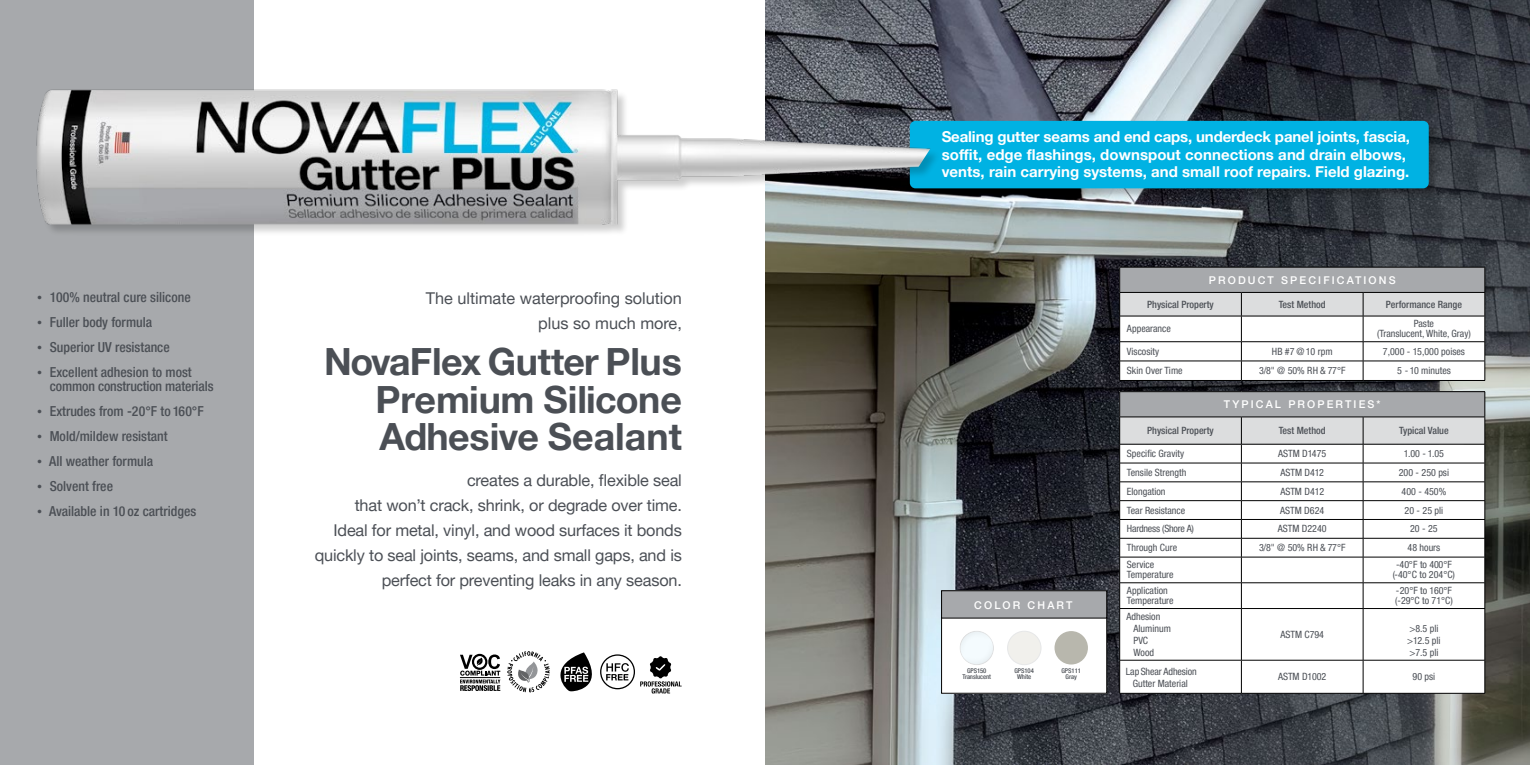
<style>
.page{position:relative;width:1530px;height:765px;background:#fff}
.page>*{position:absolute;margin:0;border:0;box-sizing:border-box;transform-origin:0 0}
.t1{font:700 37.5px/37.5px "Helvetica Neue LT Pro";letter-spacing:-.02em;color:#4b4f55;text-align:justify}
.t2{font:16.25px/25px "Helvetica Neue LT Pro";letter-spacing:-.01em;color:#4b4f55;text-align:right}
.t3{font:700 15px/17.5px "Helvetica Neue LT Pro";color:#fff}
.t4{font:500 condensed 13.75px/13.8px "Helvetica Neue LT Pro";color:#4b4f55}
.t5{font:500 10.75px "Helvetica Neue LT Pro";letter-spacing:.2em;color:#fff}
.t6{font:condensed 10px/12px "Helvetica Neue LT Pro";color:#4b4f55}
.t7{font:500 condensed 10px "Helvetica Neue LT Pro";color:#4b4f55}
.t8{font:condensed 10px "Helvetica Neue LT Pro";letter-spacing:-.02em;color:#4b4f55}
.t9{font:500 condensed 6.5px/6.2px "Helvetica Neue LT Pro";letter-spacing:-.01em;color:#4b4f55;text-align:center}
.s1{font-size:10px}
</style>
<div class="page">
<img style="left:765px;top:0;width:765px;height:765px">
<div style="left:0;top:0;width:254px;height:765px;background:#a7a9ac"></div>
<svg style="left:1119px;top:267px;width:367px;height:113px"></svg>
<hr style="left:1119px;top:380px;width:122px;height:1px;background:#000">
<hr style="left:1241px;top:380px;width:122px;height:1px;background:#000">
<hr style="left:1363px;top:380px;width:122px;height:1px;background:#000">
<svg style="left:1120px;top:609px;width:365px;height:84px"></svg>
<hr style="left:1119px;top:391px;width:122px;height:1px;background:#000">
<hr style="left:1241px;top:391px;width:122px;height:1px;background:#000">
<hr style="left:1363px;top:391px;width:122px;height:1px;background:#000">
<svg style="left:1119px;top:392px;width:367px;height:216px"></svg>
<hr style="left:1119px;top:608px;width:122px;height:1px;background:#000">
<hr style="left:1119px;top:609px;width:1px;height:51px;background:#000">
<hr style="left:1241px;top:608px;width:122px;height:1px;background:#000">
<hr style="left:1241px;top:609px;width:1px;height:51px;background:#000">
<hr style="left:1363px;top:608px;width:122px;height:1px;background:#000">
<hr style="left:1363px;top:609px;width:1px;height:51px;background:#000">
<hr style="left:1485px;top:609px;width:1px;height:51px;background:#000">
<hr style="left:1119px;top:660px;width:122px;height:1px;background:#000">
<hr style="left:1119px;top:660px;width:1px;height:33px;background:#000">
<hr style="left:1241px;top:660px;width:122px;height:1px;background:#000">
<hr style="left:1241px;top:660px;width:1px;height:33px;background:#000">
<hr style="left:1363px;top:660px;width:122px;height:1px;background:#000">
<hr style="left:1363px;top:660px;width:1px;height:33px;background:#000">
<hr style="left:1485px;top:660px;width:1px;height:33px;background:#000">
<hr style="left:1119px;top:693px;width:122px;height:1px;background:#000">
<hr style="left:1241px;top:693px;width:122px;height:1px;background:#000">
<hr style="left:1363px;top:693px;width:122px;height:1px;background:#000">
<svg style="left:560px;top:652px;width:32px;height:39px"></svg>
<svg style="left:606px;top:663px;width:23px;height:17px"></svg>
<div style="left:600px;top:654px;width:35px;height:35px;border:1px solid #000;border-radius:50%"></div>
<div style="left:472px;top:654px;width:15px;height:16px;border:2px solid #000;border-radius:50%"></div>
<svg style="left:460px;top:655px;width:40px;height:36px"></svg>
<svg style="left:507px;top:651px;width:43px;height:41px"></svg>
<svg style="left:640px;top:656px;width:42px;height:38px"></svg>
<div style="left:942px;top:591px;width:165px;height:102px;background:#fff"></div>
<div style="left:941px;top:590px;width:166px;height:104px;border:1px solid #000"></div>
<div style="left:942px;top:591px;width:165px;height:27px;background:#a7a9ac"></div>
<div style="left:941px;top:590px;width:166px;height:28px;border:1px solid #000"></div>
<div style="left:959px;top:631px;width:35px;height:35px;background:#000;opacity:.07"></div>
<div style="left:1055px;top:631px;width:33px;height:34px;background:#b8b7ad;border-radius:50%"></div>
<div style="left:1008px;top:631px;width:33px;height:34px;background:#f1f0ec;border-radius:50%"></div>
<div style="left:1007px;top:631px;width:34px;height:34px;border:1px solid #e6e7e8;border-radius:50%"></div>
<div style="left:909px;top:120px;width:532px;height:81px;background:#000;opacity:.27"></div>
<div style="left:910px;top:121px;width:519px;height:67px;background:#00b2e3;border-radius:6px"></div>
<div style="left:37px;top:90px;width:904px;height:146px;background:#000;opacity:.2"></div>
<img style="left:36px;top:89px;width:896px;height:139px">
<h3 class="t4" style="left:37px;top:290px;width:155px"><span class="s1">•</span> 100% neutral cure silicone</h3>
<h3 class="t4" style="left:37px;top:315px;width:117px"><span class="s1">•</span> Fuller body formula</h3>
<h3 class="t4" style="left:37px;top:340px;width:134px"><span class="s1">•</span> Superior UV resistance</h3>
<h3 class="t4" style="left:50px;top:365px;width:165px;text-indent:-13px"><span class="s1">•</span> Excellent adhesion to most common construction materials</h3>
<h3 class="t4" style="left:37px;top:404px;width:168px"><span class="s1">•</span> Extrudes from -20°F to 160°F</h3>
<h3 class="t4" style="left:37px;top:429px;width:132px"><span class="s1">•</span> Mold/mildew resistant</h3>
<h3 class="t4" style="left:37px;top:454px;width:117px"><span class="s1">•</span> All weather formula</h3>
<h3 class="t4" style="left:37px;top:479px;width:77px"><span class="s1">•</span> Solvent free</h3>
<h3 class="t4" style="left:37px;top:504px;width:160px"><span class="s1">•</span> Available in 10 oz cartridges</h3>
<h2 class="t2" style="left:426px;top:285px;width:258px">The ultimate waterproofing solution plus so much more,</h2>
<h1 class="t1" style="left:376px;top:342px;width:308px;text-indent:-51px">NovaFlex Gutter Plus Premium Silicone Adhesive Sealant</h1>
<h2 class="t2" style="left:315px;top:467px;width:369px">creates a durable, flexible seal<br>that won’t crack, shrink, or degrade over time.<br>Ideal for metal, vinyl, and wood surfaces it bonds quickly to seal joints, seams, and small gaps, and is perfect for preventing leaks in any season.</h2>
<h3 class="t3" style="left:942px;top:128px;width:470px">Sealing gutter seams and end caps, underdeck panel joints, fascia, soffit, edge flashings, downspout connections and drain elbows, vents, rain carrying systems, and small roof repairs. Field glazing.</h3>
<p class="t5" style="left:974px;top:599px;width:100px">COLOR CHART</p>
<p class="t9" style="left:963px;top:668px;width:30px">GPS150<br>Translucent</p>
<p class="t9" style="left:1061px;top:667px;width:21px">GPS111<br>Gray</p>
<p class="t9" style="left:1014px;top:667px;width:21px">GPS104<br>White</p>
<p class="t5" style="left:1209px;top:273px;width:188px">PRODUCT SPECIFICATIONS</p>
<p class="t7" style="left:1147px;top:298px;width:68px">Physical Property</p>
<p class="t7" style="left:1279px;top:298px;width:48px">Test Method</p>
<p class="t7" style="left:1386px;top:298px;width:77px">Performance Range</p>
<p class="t6" style="left:1127px;top:323px;width:45px">Appearance</p>
<p class="t6" style="left:1377px;top:319px;width:95px;line-height:10px;text-align:center">Paste<br>(Translucent, White, Gray)</p>
<p class="t6" style="left:1127px;top:345px;width:34px">Viscosity</p>
<p class="t6" style="left:1272px;top:345px;width:62px">HB #7 @ 10 rpm</p>
<p class="t6" style="left:1383px;top:345px;width:84px">7,000 - 15,000 poises</p>
<p class="t6" style="left:1127px;top:365px;width:57px">Skin Over Time</p>
<p class="t6" style="left:1259px;top:365px;width:88px">3/8" @ 50% RH &amp; 77°F</p>
<p class="t6" style="left:1397px;top:365px;width:55px">5 - 10 minutes</p>
<p class="t5" style="left:1224px;top:398px;width:158px">TYPICAL PROPERTIES*</p>
<p class="t7" style="left:1147px;top:425px;width:68px">Physical Property</p>
<p class="t7" style="left:1279px;top:425px;width:48px">Test Method</p>
<p class="t7" style="left:1399px;top:425px;width:51px">Typical Value</p>
<p class="t6" style="left:1127px;top:448px;width:59px">Specific Gravity</p>
<p class="t6" style="left:1278px;top:448px;width:50px">ASTM D1475</p>
<p class="t6" style="left:1404px;top:448px;width:42px">1.00 - 1.05</p>
<p class="t6" style="left:1127px;top:466px;width:61px">Tensile Strength</p>
<p class="t6" style="left:1280px;top:466px;width:45px">ASTM D412</p>
<p class="t6" style="left:1399px;top:466px;width:52px">200 - 250 psi</p>
<p class="t6" style="left:1127px;top:485px;width:40px">Elongation</p>
<p class="t6" style="left:1280px;top:485px;width:45px">ASTM D412</p>
<p class="t6" style="left:1402px;top:485px;width:46px">400 - 450%</p>
<p class="t6" style="left:1127px;top:504px;width:60px">Tear Resistance</p>
<p class="t6" style="left:1280px;top:504px;width:46px">ASTM D624</p>
<p class="t6" style="left:1405px;top:504px;width:40px">20 - 25 pli</p>
<p class="t8" style="left:1127px;top:523px;width:68px">Hardness (Shore A)</p>
<p class="t6" style="left:1278px;top:523px;width:50px">ASTM D2240</p>
<p class="t6" style="left:1410px;top:523px;width:29px">20 - 25</p>
<p class="t6" style="left:1127px;top:542px;width:52px">Through Cure</p>
<p class="t6" style="left:1259px;top:542px;width:88px">3/8" @ 50% RH &amp; 77°F</p>
<p class="t6" style="left:1408px;top:542px;width:34px">48 hours</p>
<p class="t6" style="left:1127px;top:560px;width:48px;line-height:10px">Service<br>Temperature</p>
<p class="t6" style="left:1393px;top:560px;width:63px;line-height:10px;text-align:center">-40°F to 400°F (-40°C to 204°C)</p>
<p class="t6" style="left:1127px;top:586px;width:48px;line-height:10px">Application<br>Temperature</p>
<p class="t6" style="left:1395px;top:586px;width:59px;line-height:10px">-20°F to 160°F (-29°C to 71°C)</p>
<p class="t6" style="left:1134px;top:610px;width:39px;text-indent:-7px">Adhesion<br>Aluminum<br>PVC<br>Wood</p>
<p class="t6" style="left:1280px;top:628px;width:45px">ASTM C794</p>
<p class="t6" style="left:1407px;top:622px;width:35px">&gt;8.5 pli &gt;12.5 pli &gt;7.5 pli</p>
<p class="t6" style="left:1126px;top:666px;width:72px;text-align:center">Lap Shear Adhesion<br>Gutter Material</p>
<p class="t6" style="left:1278px;top:671px;width:50px">ASTM D1002</p>
<p class="t6" style="left:1413px;top:671px;width:24px">90 psi</p>
</div>
